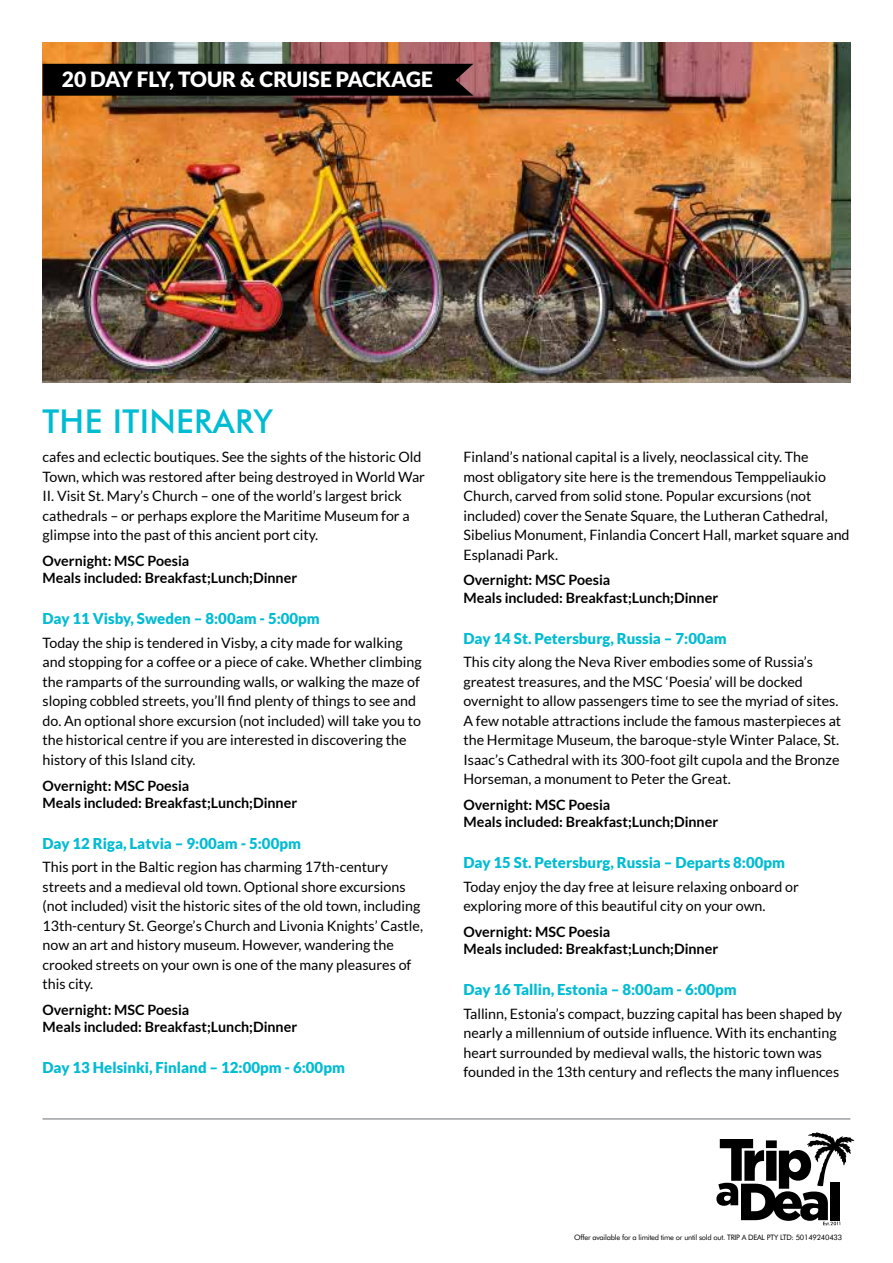
<style>
.page{position:relative;width:893px;height:1263px;background:#fff}
.page>*{position:absolute;margin:0;border:0;box-sizing:border-box;transform-origin:0 0}
.t1{font:500 33px "Futura BT";letter-spacing:.01em;color:#00bcd3}
.t2{font:900 21px "Lato";color:#fff}
.t3{font:900 15px "Lato";color:#00bcd3}
.t4{font:14.25px/19.5px "Lato";color:#000}
.t5{font:700 14.25px/17.2px "Lato";color:#000}
.t6{font:7.5px "Futura BT";letter-spacing:-.03em;color:#000}
</style>
<div class="page">
<svg style="left:716px;top:1132px;width:138px;height:93px"></svg>
<hr style="left:43px;top:1119px;width:807px;height:1px;background:#6d6e71">
<img style="left:43px;top:43px;width:807px;height:340px">
<div style="left:43px;top:64px;width:430px;height:32px;background:#000"></div>
<h2 class="t2" style="left:62px;top:67px;width:372px">20 DAY FLY, TOUR &amp; CRUISE PACKAGE</h2>
<h1 class="t1" style="left:43px;top:402px;width:232px">THE ITINERARY</h1>
<p class="t4" style="left:43px;top:447px;width:384px">cafes and eclectic boutiques. See the sights of the historic Old Town, which was restored after being destroyed in World War II. Visit St. Mary’s Church – one of the world’s largest brick cathedrals – or perhaps explore the Maritime Museum for a glimpse into the past of this ancient port city.</p>
<p class="t5" style="left:43px;top:552px;width:256px">Overnight: MSC Poesia<br>Meals included: Breakfast;Lunch;Dinner</p>
<p class="t3" style="left:43px;top:610px;width:279px">Day 11 Visby, Sweden – 8:00am - 5:00pm</p>
<p class="t4" style="left:43px;top:633px;width:381px">Today the ship is tendered in Visby, a city made for walking and stopping for a coffee or a piece of cake. Whether climbing the ramparts of the surrounding walls, or walking the maze of sloping cobbled streets, you’ll find plenty of things to see and do. An optional shore excursion (not included) will take you to the historical centre if you are interested in discovering the history of this Island city.</p>
<p class="t5" style="left:43px;top:776px;width:256px">Overnight: MSC Poesia<br>Meals included: Breakfast;Lunch;Dinner</p>
<p class="t3" style="left:43px;top:834px;width:260px">Day 12 Riga, Latvia – 9:00am - 5:00pm</p>
<p class="t4" style="left:43px;top:857px;width:382px">This port in the Baltic region has charming 17th-century streets and a medieval old town. Optional shore excursions (not included) visit the historic sites of the old town, including 13th-century St. George’s Church and Livonia Knights’ Castle, now an art and history museum. However, wandering the crooked streets on your own is one of the many pleasures of this city.</p>
<p class="t5" style="left:43px;top:1001px;width:256px">Overnight: MSC Poesia<br>Meals included: Breakfast;Lunch;Dinner</p>
<p class="t3" style="left:43px;top:1059px;width:304px">Day 13 Helsinki, Finland – 12:00pm - 6:00pm</p>
<p class="t4" style="left:463px;top:447px;width:388px">Finland’s national capital is a lively, neoclassical city. The<br>most obligatory site here is the tremendous Temppeliaukio Church, carved from solid stone. Popular excursions (not included) cover the Senate Square, the Lutheran Cathedral, Sibelius Monument, Finlandia Concert Hall, market square and Esplanadi Park.</p>
<p class="t5" style="left:463px;top:571px;width:256px">Overnight: MSC Poesia<br>Meals included: Breakfast;Lunch;Dinner</p>
<p class="t3" style="left:463px;top:629px;width:265px">Day 14 St. Petersburg, Russia – 7:00am</p>
<p class="t4" style="left:463px;top:652px;width:379px">This city along the Neva River embodies some of Russia’s greatest treasures, and the MSC ‘Poesia’ will be docked overnight to allow passengers time to see the myriad of sites.<br>A few notable attractions include the famous masterpieces at the Hermitage Museum, the baroque-style Winter Palace, St.<br>Isaac’s Cathedral with its 300-foot gilt cupola and the Bronze Horseman, a monument to Peter the Great.</p>
<p class="t5" style="left:463px;top:796px;width:256px">Overnight: MSC Poesia<br>Meals included: Breakfast;Lunch;Dinner</p>
<p class="t3" style="left:463px;top:854px;width:323px">Day 15 St. Petersburg, Russia – Departs 8:00pm</p>
<p class="t4" style="left:463px;top:877px;width:337px">Today enjoy the day free at leisure relaxing onboard or exploring more of this beautiful city on your own.</p>
<p class="t5" style="left:463px;top:923px;width:256px">Overnight: MSC Poesia<br>Meals included: Breakfast;Lunch;Dinner</p>
<p class="t3" style="left:463px;top:981px;width:275px">Day 16 Tallin, Estonia – 8:00am - 6:00pm</p>
<p class="t4" style="left:463px;top:1004px;width:380px">Tallinn, Estonia’s compact, buzzing capital has been shaped by nearly a millennium of outside influence. With its enchanting heart surrounded by medieval walls, the historic town was founded in the 13th century and reflects the many influences</p>
<p class="t6" style="left:574px;top:1232px;width:269px">Offer available for a limited time or until sold out. TRIP A DEAL PTY LTD: 50149240433</p>
</div>
